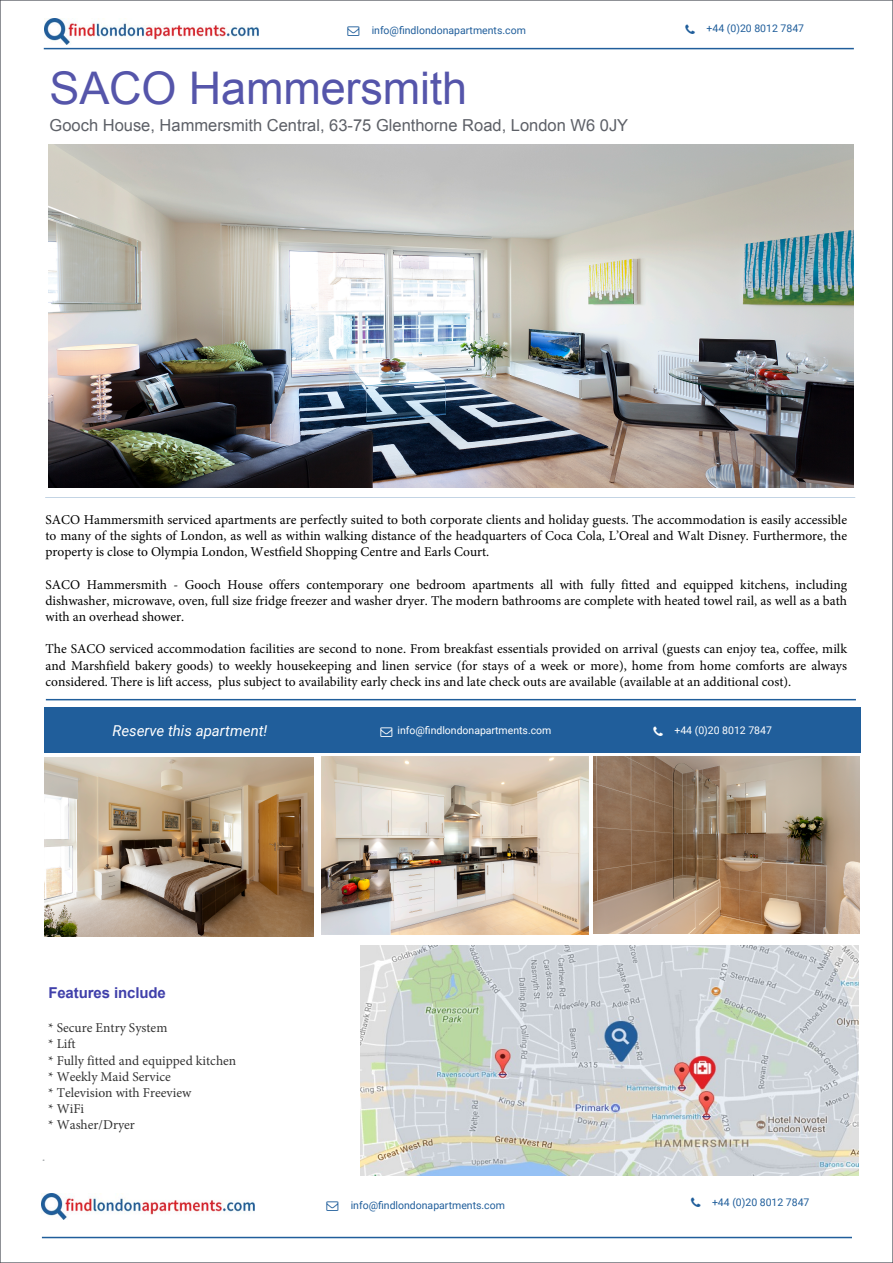
<style>
.page{position:relative;width:893px;height:1263px;background:#fff}
.page>*{position:absolute;margin:0;border:0;box-sizing:border-box;transform-origin:0 0}
.t1{font:45px "Arial";letter-spacing:-.005em;color:#55a}
.t2{font:16.5px "Arial";color:#5d6067}
.t3{font:italic 15px "Roboto";color:#fff}
.t4{font:700 15px "Arial";letter-spacing:-.005em;color:#4040aa}
.t5{font:13.5px/16.2px "Minion Pro";color:#000;text-align:justify}
.t6{font:13.5px/16.2px "Minion Pro";color:#333}
.t7{font:10.5px "Roboto";color:#205e9b}
.t8{font:10.5px "Roboto";color:#fff}
</style>
<div class="page">
<img style="left:45px;top:19px;width:213px;height:25px">
<hr style="left:46px;top:699px;width:810px;height:1px;background:#205e9b">
<hr style="left:45px;top:497px;width:810px;height:1px;background:#205e9b">
<hr style="left:44px;top:48px;width:810px;height:1px;background:#205e9b">
<div style="left:45px;top:707px;width:816px;height:45px;background:#205e9b"></div>
<img style="left:41px;top:1193px;width:214px;height:26px">
<hr style="left:42px;top:1237px;width:810px;height:1px;background:#205e9b">
<img style="left:49px;top:144px;width:804px;height:344px">
<img style="left:44px;top:757px;width:270px;height:180px">
<img style="left:321px;top:757px;width:267px;height:178px">
<img style="left:594px;top:756px;width:266px;height:178px">
<img style="left:360px;top:945px;width:499px;height:230px">
<p class="t7" style="left:372px;top:24px;width:156px">info@findlondonapartments.com</p>
<p class="t1" style="left:50px;top:58px;width:419px">SACO Hammersmith</p>
<p class="t2" style="left:50px;top:115px;width:580px">Gooch House, Hammersmith Central, 63-75 Glenthorne Road, London W6 0JY</p>
<p class="t7" style="left:707px;top:22px;width:99px">+44 (0)20 8012 7847</p>
<p class="t5" style="left:45px;top:511px;width:803px">SACO Hammersmith serviced apartments are perfectly suited to both corporate clients and holiday guests. The accommodation is easily accessible to many of the sights of London, as well as within walking distance of the headquarters of Coca Cola, L’Oreal and Walt Disney. Furthermore, the property is close to Olympia London, Westfield Shopping Centre and Earls Court.</p>
<p class="t5" style="left:45px;top:576px;width:803px">SACO Hammersmith - Gooch House offers contemporary one bedroom apartments all with fully fitted and equipped kitchens, including dishwasher, microwave, oven, full size fridge freezer and washer dryer. The modern bathrooms are complete with heated towel rail, as well as a bath with an overhead shower.</p>
<p class="t5" style="left:45px;top:641px;width:803px">The SACO serviced accommodation facilities are second to none. From breakfast essentials provided on arrival (guests can enjoy tea, coffee, milk and Marshfield bakery goods) to weekly housekeeping and linen service (for stays of a week or more), home from home comforts are always considered. There is lift access, plus subject to availability early check ins and late check outs are available (available at an additional cost).</p>
<p class="t3" style="left:112px;top:722px;width:157px">Reserve this apartment!</p>
<p class="t8" style="left:397px;top:725px;width:155px">info@findlondonapartments.com</p>
<p class="t4" style="left:48px;top:983px;width:119px">Features include</p>
<p class="t6" style="left:48px;top:1020px;width:190px">* Secure Entry System<br>* Lift<br>* Fully fitted and equipped kitchen * Weekly Maid Service<br>* Television with Freeview<br>* WiFi<br>* Washer/Dryer</p>
<p class="t8" style="left:674px;top:724px;width:99px">+44 (0)20 8012 7847</p>
<p class="t7" style="left:351px;top:1199px;width:156px">info@findlondonapartments.com</p>
<p class="t7" style="left:712px;top:1196px;width:99px">+44 (0)20 8012 7847</p>
</div>
